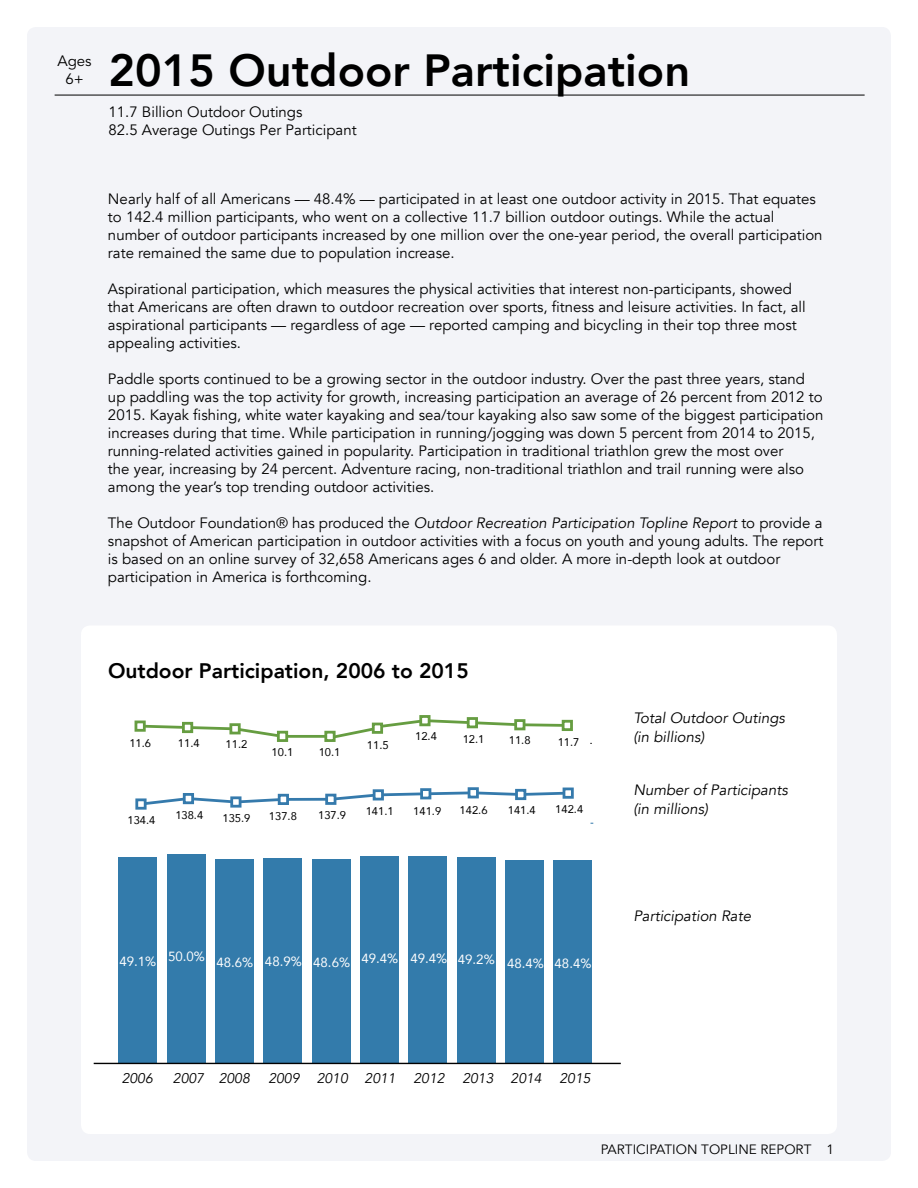
<style>
.page{position:relative;width:918px;height:1188px;background:#fff}
.page>*{position:absolute;margin:0;border:0;box-sizing:border-box;transform-origin:0 0}
.t1{font:800 45px "Avenir";color:#000}
.t2{font:800 21px "Avenir";color:#000}
.t3{font:15px/18px "Avenir";color:#000}
.t4{font:italic 15px/19.5px "Avenir";color:#000}
.t5{font:15px/18px "Avenir LT Std";color:#000;text-align:center}
.t6{font:italic 13.95px "Avenir";color:#000}
.t7{font:13.5px "Avenir";color:#000}
.t8{font:13.35px "Avenir";color:#fff}
.t9{font:11.25px "Avenir";color:#000}
.s1{font-style:italic}
</style>
<div class="page">
<div style="left:27px;top:27px;width:864px;height:1134px;background:#f3f4f8;border-radius:9px"></div>
<div style="left:81px;top:626px;width:756px;height:508px;background:#fff;border-radius:9px"></div>
<svg style="left:146px;top:723px;width:140px;height:17px"></svg>
<hr style="left:283px;top:735px;width:47px;height:3px;background:#669d41">
<svg style="left:327px;top:718px;width:243px;height:20px"></svg>
<div style="left:135px;top:721px;width:11px;height:11px;border:3px solid #669d41"></div>
<div style="left:183px;top:723px;width:9px;height:9px;background:#fff"></div>
<div style="left:182px;top:722px;width:11px;height:11px;border:3px solid #669d41"></div>
<div style="left:231px;top:725px;width:8px;height:8px;background:#fff"></div>
<div style="left:229px;top:723px;width:12px;height:11px;border:3px solid #669d41"></div>
<div style="left:278px;top:732px;width:9px;height:9px;background:#fff"></div>
<div style="left:277px;top:731px;width:11px;height:11px;border:3px solid #669d41"></div>
<div style="left:326px;top:732px;width:8px;height:9px;background:#fff"></div>
<div style="left:324px;top:731px;width:12px;height:11px;border:3px solid #669d41"></div>
<div style="left:373px;top:724px;width:9px;height:8px;background:#fff"></div>
<div style="left:372px;top:723px;width:11px;height:11px;border:3px solid #669d41"></div>
<div style="left:421px;top:716px;width:8px;height:9px;background:#fff"></div>
<div style="left:419px;top:715px;width:12px;height:11px;border:3px solid #669d41"></div>
<div style="left:468px;top:719px;width:9px;height:8px;background:#fff"></div>
<div style="left:467px;top:717px;width:11px;height:11px;border:3px solid #669d41"></div>
<div style="left:516px;top:721px;width:8px;height:8px;background:#fff"></div>
<div style="left:514px;top:719px;width:11px;height:11px;border:3px solid #669d41"></div>
<div style="left:563px;top:721px;width:9px;height:9px;background:#fff"></div>
<div style="left:562px;top:720px;width:11px;height:11px;border:3px solid #669d41"></div>
<svg style="left:147px;top:795px;width:131px;height:10px"></svg>
<hr style="left:283px;top:798px;width:48px;height:3px;background:#357aac">
<svg style="left:328px;top:790px;width:235px;height:12px"></svg>
<div style="left:135px;top:798px;width:12px;height:12px;border:3px solid #357aac"></div>
<div style="left:184px;top:794px;width:9px;height:9px;background:#fff"></div>
<div style="left:183px;top:793px;width:11px;height:11px;border:3px solid #357aac"></div>
<div style="left:232px;top:798px;width:8px;height:8px;background:#fff"></div>
<div style="left:230px;top:796px;width:12px;height:12px;border:3px solid #357aac"></div>
<div style="left:279px;top:795px;width:9px;height:9px;background:#fff"></div>
<div style="left:278px;top:794px;width:11px;height:11px;border:3px solid #357aac"></div>
<div style="left:327px;top:795px;width:8px;height:8px;background:#fff"></div>
<div style="left:325px;top:794px;width:11px;height:11px;border:3px solid #357aac"></div>
<div style="left:374px;top:791px;width:9px;height:8px;background:#fff"></div>
<div style="left:373px;top:789px;width:11px;height:11px;border:3px solid #357aac"></div>
<div style="left:422px;top:790px;width:8px;height:8px;background:#fff"></div>
<div style="left:420px;top:788px;width:11px;height:11px;border:3px solid #357aac"></div>
<div style="left:469px;top:789px;width:8px;height:8px;background:#fff"></div>
<div style="left:468px;top:787px;width:11px;height:11px;border:3px solid #357aac"></div>
<div style="left:517px;top:790px;width:8px;height:9px;background:#fff"></div>
<div style="left:515px;top:789px;width:11px;height:11px;border:3px solid #357aac"></div>
<div style="left:563px;top:788px;width:11px;height:11px;border:3px solid #357aac"></div>
<div style="left:554px;top:860px;width:38px;height:203px;background:#337bab"></div>
<div style="left:505px;top:860px;width:39px;height:203px;background:#337bab"></div>
<div style="left:457px;top:857px;width:39px;height:206px;background:#337bab"></div>
<div style="left:409px;top:856px;width:38px;height:207px;background:#337bab"></div>
<div style="left:360px;top:856px;width:39px;height:207px;background:#337bab"></div>
<div style="left:312px;top:859px;width:38px;height:204px;background:#337bab"></div>
<div style="left:263px;top:858px;width:39px;height:205px;background:#337bab"></div>
<div style="left:215px;top:859px;width:39px;height:204px;background:#337bab"></div>
<div style="left:167px;top:854px;width:38px;height:209px;background:#337bab"></div>
<div style="left:118px;top:857px;width:39px;height:206px;background:#337bab"></div>
<hr style="left:94px;top:1063px;width:526px;height:1px;background:#010101">
<hr style="left:55px;top:95px;width:810px;height:1px;background:#000">
<p class="t5" style="left:57px;top:52px;width:36px">Ages<br>6+</p>
<h1 class="t1" style="left:109px;top:35px;width:583px">2015 Outdoor Participation</h1>
<p class="t3" style="left:109px;top:103px;width:250px">11.7 Billion Outdoor Outings<br>82.5 Average Outings Per Participant</p>
<p class="t3" style="left:108px;top:190px;width:716px">Nearly half of all Americans — 48.4% — participated in at least one outdoor activity in 2015. That equates to 142.4 million participants, who went on a collective 11.7 billion outdoor outings. While the actual number of outdoor participants increased by one million over the one-year period, the overall participation rate remained the same due to population increase.</p>
<p class="t3" style="left:108px;top:280px;width:699px">Aspirational participation, which measures the physical activities that interest non-participants, showed that Americans are often drawn to outdoor recreation over sports, fitness and leisure activities. In fact, all aspirational participants — regardless of age — reported camping and bicycling in their top three most appealing activities.</p>
<p class="t3" style="left:108px;top:370px;width:717px">Paddle sports continued to be a growing sector in the outdoor industry. Over the past three years, stand up paddling was the top activity for growth, increasing participation an average of 26 percent from 2012 to 2015. Kayak fishing, white water kayaking and sea/tour kayaking also saw some of the biggest participation increases during that time. While participation in running/jogging was down 5 percent from 2014 to 2015, running-related activities gained in popularity. Participation in traditional triathlon grew the most over<br>the year, increasing by 24 percent. Adventure racing, non-traditional triathlon and trail running were also among the year’s top trending outdoor activities.</p>
<p class="t3" style="left:108px;top:514px;width:717px">The Outdoor Foundation® has produced the <span class="s1">Outdoor Recreation Participation Topline Report</span> to provide a snapshot of American participation in outdoor activities with a focus on youth and young adults. The report is based on an online survey of 32,658 Americans ages 6 and older. A more in-depth look at outdoor participation in America is forthcoming.</p>
<h2 class="t2" style="left:108px;top:654px;width:362px">Outdoor Participation, 2006 to 2015</h2>
<p class="t9" style="left:129px;top:734px;width:23px">11.6</p>
<p class="t9" style="left:178px;top:734px;width:23px">11.4</p>
<p class="t9" style="left:226px;top:735px;width:23px">11.2</p>
<p class="t9" style="left:272px;top:743px;width:23px">10.1</p>
<p class="t9" style="left:319px;top:743px;width:23px">10.1</p>
<p class="t9" style="left:367px;top:736px;width:23px">11.5</p>
<p class="t9" style="left:415px;top:727px;width:23px">12.4</p>
<p class="t9" style="left:463px;top:730px;width:23px">12.1</p>
<p class="t9" style="left:509px;top:731px;width:23px">11.8</p>
<p class="t9" style="left:127px;top:811px;width:29px">134.4</p>
<p class="t9" style="left:175px;top:806px;width:29px">138.4</p>
<p class="t9" style="left:223px;top:809px;width:29px">135.9</p>
<p class="t9" style="left:269px;top:807px;width:29px">137.8</p>
<p class="t9" style="left:318px;top:806px;width:29px">137.9</p>
<p class="t9" style="left:366px;top:802px;width:29px">141.1</p>
<p class="t9" style="left:413px;top:802px;width:29px">141.9</p>
<p class="t9" style="left:460px;top:801px;width:29px">142.6</p>
<p class="t9" style="left:508px;top:801px;width:29px">141.4</p>
<p class="t9" style="left:558px;top:733px;width:23px">11.7</p>
<p class="t9" style="left:555px;top:800px;width:29px">142.4</p>
<p class="t4" style="left:633px;top:708px;width:153px">Total Outdoor Outings (in billions)</p>
<p class="t4" style="left:633px;top:780px;width:156px">Number of Participants (in millions)</p>
<p class="t8" style="left:119px;top:948px;width:87px">49.1% 50.0%</p>
<p class="t8" style="left:361px;top:947px;width:135px">49.4% 49.4% 49.2%</p>
<p class="t8" style="left:216px;top:951px;width:135px">48.6% 48.9% 48.6%</p>
<p class="t8" style="left:507px;top:953px;width:86px">48.4% 48.4%</p>
<p class="t4" style="left:633px;top:906px;width:119px">Participation Rate</p>
<p class="t6" style="left:122px;top:1070px;width:33px">2006</p>
<p class="t6" style="left:173px;top:1070px;width:78px">2007 2008</p>
<p class="t6" style="left:268px;top:1070px;width:129px">2009 2010 2011</p>
<p class="t6" style="left:413px;top:1070px;width:33px">2012</p>
<p class="t6" style="left:462px;top:1070px;width:81px">2013 2014</p>
<p class="t6" style="left:560px;top:1070px;width:33px">2015</p>
<p class="t7" style="left:601px;top:1141px;width:235px">PARTICIPATION TOPLINE REPORT 1</p>
</div>
